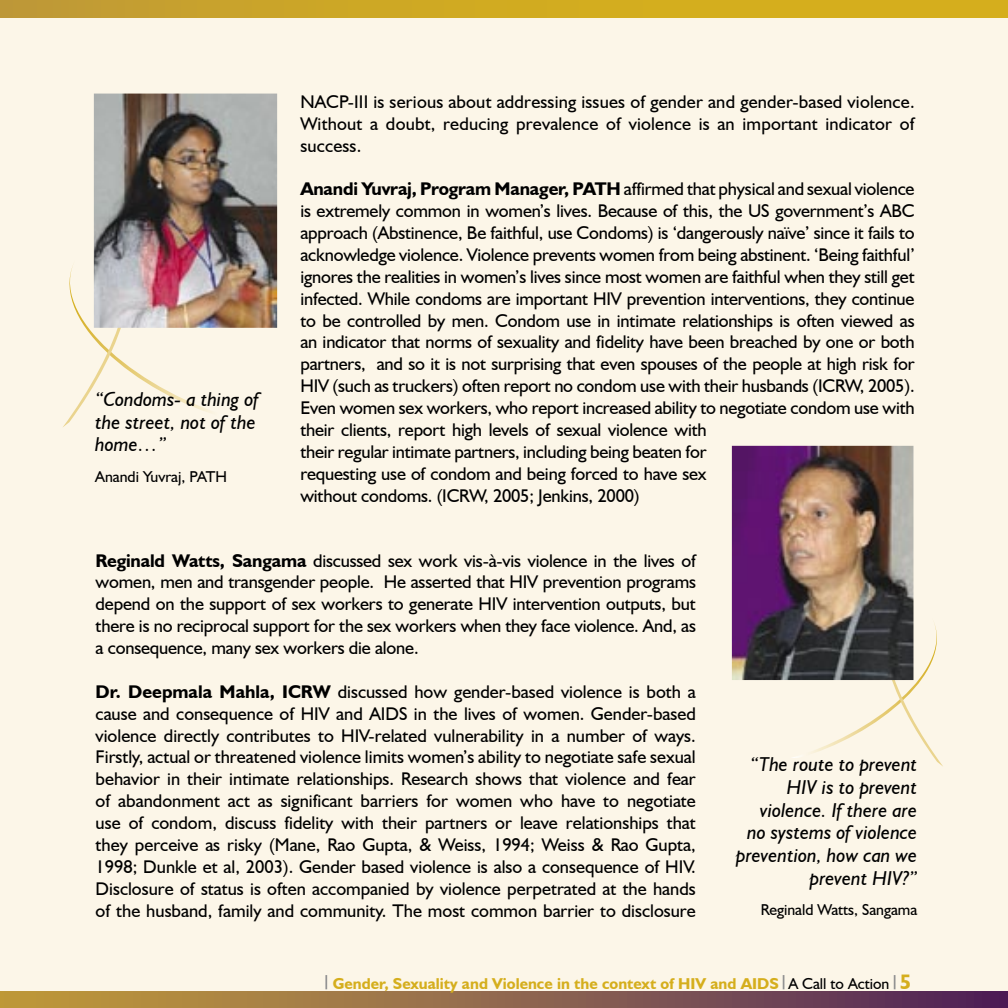
<style>
.page{position:relative;width:1008px;height:1008px;background:#fcf6e8}
.page>*{position:absolute;margin:0;border:0;box-sizing:border-box;transform-origin:0 0}
.t1{font:italic 20.12px/22.8px "Humanist 521 BT";color:#000}
.t2{font:18.38px/21.9px "Humanist 521 BT";letter-spacing:-.01em;color:#000;text-align:justify}
.t3{font:700 15.75px "Humanist 521 BT";color:#d5ae1d}
.t4{font:15.75px "Humanist 521 BT";color:#000}
.s1{font-weight:700}
.s2{font-weight:400;color:#000}
.s3{font-size:21px}
</style>
<div class="page">
<div style="left:0;top:991px;width:1008px;height:17px;background:linear-gradient(to right,#c6a13c,#52255c)"></div>
<div style="left:0;top:0;width:1008px;height:18px;background:linear-gradient(to right,#c39d32,#dab317)"></div>
<svg style="left:325px;top:975px;width:2px;height:14px"></svg>
<svg style="left:783px;top:975px;width:1px;height:14px"></svg>
<svg style="left:894px;top:975px;width:2px;height:14px"></svg>
<svg style="left:790px;top:573px;width:153px;height:194px"></svg>
<svg style="left:63px;top:211px;width:141px;height:216px"></svg>
<img style="left:94px;top:94px;width:183px;height:234px">
<img style="left:732px;top:446px;width:181px;height:234px">
<p class="t1" style="left:95px;top:387px;width:165px">“Condoms- a thing of the street, not of the home…”</p>
<p class="t4" style="left:95px;top:467px;width:133px">Anandi Yuvraj, PATH</p>
<p class="t2" style="left:300px;top:90px;width:616px">NACP-III is serious about addressing issues of gender and gender-based violence.<br>Without a doubt, reducing prevalence of violence is an important indicator of success.</p>
<p class="t2" style="left:300px;top:178px;width:616px;text-align:left"><span class="s1">Anandi Yuvraj, Program Manager, PATH</span> affirmed that physical and sexual violence is extremely common in women’s lives. Because of this, the US government’s ABC approach (Abstinence, Be faithful, use Condoms) is ‘dangerously naïve’ since it fails to acknowledge violence. Violence prevents women from being abstinent. ‘Being faithful’ ignores the realities in women’s lives since most women are faithful when they still get infected. While condoms are important HIV prevention interventions, they continue to be controlled by men. Condom use in intimate relationships is often viewed as an indicator that norms of sexuality and fidelity have been breached by one or both partners, and so it is not surprising that even spouses of the people at high risk for HIV (such as truckers) often report no condom use with their husbands (ICRW, 2005).<br>Even women sex workers, who report increased ability to negotiate condom use with their clients, report high levels of sexual violence with<br>their regular intimate partners, including being beaten for<br>requesting use of condom and being forced to have sex<br>without condoms. (ICRW, 2005; Jenkins, 2000)</p>
<p class="t2" style="left:96px;top:549px;width:602px"><span class="s1">Reginald Watts, Sangama</span> discussed sex work vis-à-vis violence in the lives of women, men and transgender people. He asserted that HIV prevention programs depend on the support of sex workers to generate HIV intervention outputs, but there is no reciprocal support for the sex workers when they face violence. And, as a consequence, many sex workers die alone.</p>
<p class="t2" style="left:96px;top:680px;width:602px"><span class="s1">Dr. Deepmala Mahla, ICRW</span> discussed how gender-based violence is both a cause and consequence of HIV and AIDS in the lives of women. Gender-based violence directly contributes to HIV-related vulnerability in a number of ways.<br>Firstly, actual or threatened violence limits women’s ability to negotiate safe sexual behavior in their intimate relationships. Research shows that violence and fear of abandonment act as significant barriers for women who have to negotiate use of condom, discuss fidelity with their partners or leave relationships that they perceive as risky (Mane, Rao Gupta, &amp; Weiss, 1994; Weiss &amp; Rao Gupta, 1998; Dunkle et al, 2003). Gender based violence is also a consequence of HIV.<br>Disclosure of status is often accompanied by violence perpetrated at the hands of the husband, family and community. The most common barrier to disclosure</p>
<p class="t1" style="left:736px;top:752px;width:183px;text-align:right">“The route to prevent<br>HIV is to prevent violence. If there are<br>no systems of violence prevention, how can we prevent HIV?”</p>
<p class="t4" style="left:761px;top:900px;width:158px">Reginald Watts, Sangama</p>
<p class="t3" style="left:333px;top:974px;width:580px">Gender, Sexuality and Violence in the context of HIV and AIDS <span class="s2">A Call to Action</span> <span class="s3">5</span></p>
</div>
